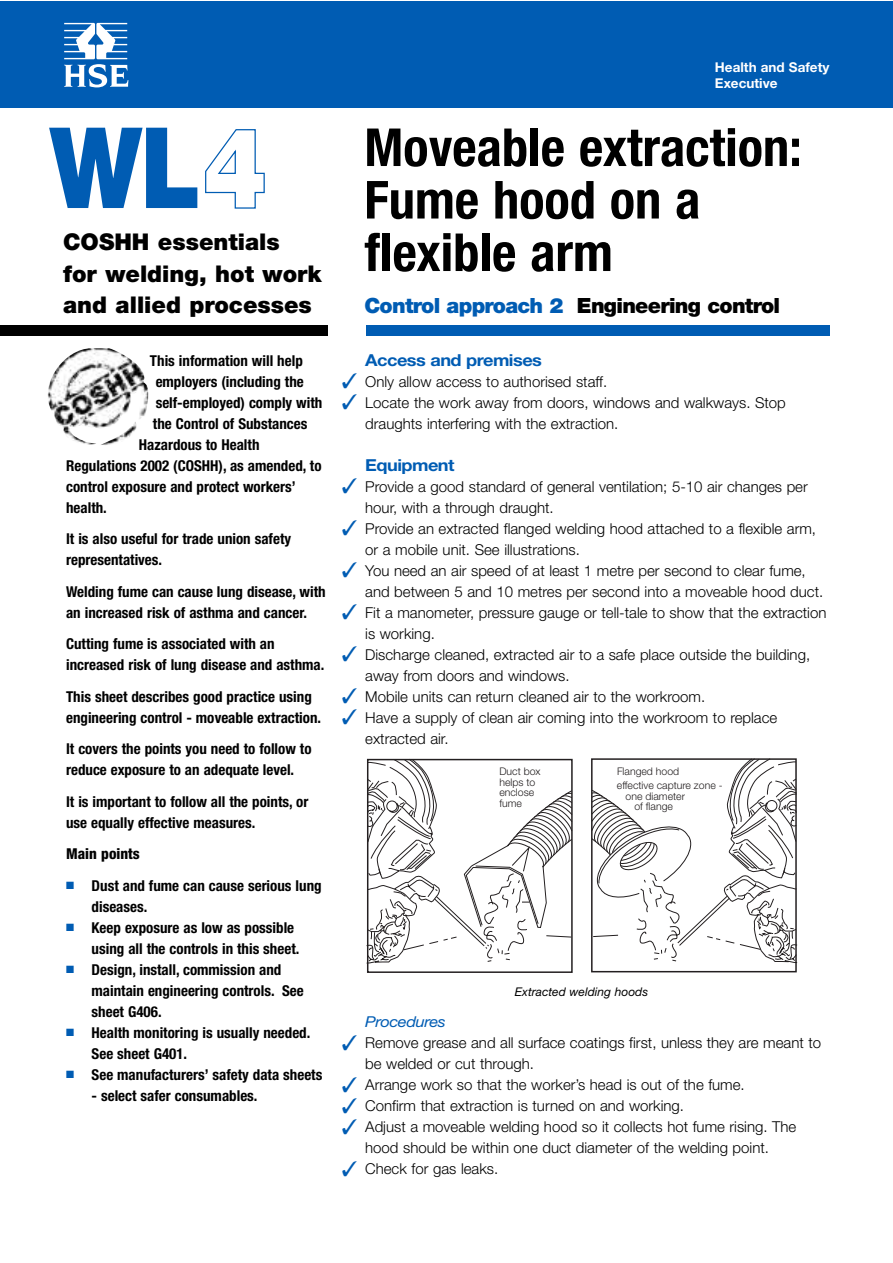
<style>
.page{position:relative;width:893px;height:1263px;background:#fff}
.page>*{position:absolute;margin:0;border:0;box-sizing:border-box;transform-origin:0 0}
.t1{font:900 112.5px "Helvetica Neue";color:#005cb3;scale:.85 1}
.t2{font:700 condensed 52.5px/52.5px "Helvetica Neue";color:#000}
.t3{font:900 23.1px/31.5px "Helvetica Neue";color:#000}
.t4{font:900 21px "Helvetica Neue";letter-spacing:-.035em;color:#000}
.t5{font:700 16.5px "Helvetica Neue";letter-spacing:-.03em;color:#005cb3;scale:1.1 1}
.t6{font:300 15px/21px "Helvetica Neue";color:#000}
.t7{font:700 condensed 15px/21px "Helvetica Neue";color:#000}
.t8{font:800 condensed 15px "Helvetica Neue";color:#000}
.t9{font:italic 15px "Helvetica Neue";letter-spacing:-.03em;color:#005cb3;scale:1.1 1}
.t10{font:700 13.5px/16.5px "Helvetica Neue";color:#fff}
.t11{font:italic 12px "Helvetica Neue";color:#000}
.t12{font:300 10.5px/10.5px "Helvetica Neue";color:#231f20}
.s1{color:#fff}
.s2{color:#005cb3}
</style>
<div class="page">
<div style="left:0;top:2px;width:892px;height:106px;background:#005cb3"></div>
<svg style="left:64px;top:23px;width:64px;height:64px"></svg>
<div style="left:366px;top:325px;width:463px;height:11px;background:#005cb3"></div>
<div style="left:0;top:325px;width:327px;height:11px;background:#000"></div>
<img style="left:47px;top:348px;width:102px;height:97px">
<svg style="left:591px;top:758px;width:206px;height:205px"></svg>
<svg style="left:366px;top:759px;width:207px;height:205px"></svg>
<h1 class="t1" style="left:50px;top:128px;width:257px">WL<span class="s1">4</span></h1>
<h3 class="t3" style="left:63px;top:228px;width:260px">COSHH essentials<br>for welding, hot work and allied processes</h3>
<p class="t7" style="left:150px;top:351px;width:154px">This information will help</p>
<p class="t7" style="left:156px;top:372px;width:150px">employers (including the</p>
<p class="t7" style="left:156px;top:393px;width:168px">self-employed) comply with</p>
<p class="t7" style="left:153px;top:414px;width:156px">the Control of Substances</p>
<p class="t7" style="left:139px;top:435px;width:122px">Hazardous to Health</p>
<p class="t7" style="left:66px;top:456px;width:257px">Regulations 2002 (COSHH), as amended, to</p>
<p class="t7" style="left:66px;top:477px;width:231px">control exposure and protect workers’</p>
<p class="t7" style="left:66px;top:498px;width:42px">health.</p>
<p class="t7" style="left:66px;top:529px;width:226px">It is also useful for trade union safety representatives.</p>
<p class="t7" style="left:66px;top:582px;width:261px">Welding fume can cause lung disease, with an increased risk of asthma and cancer.</p>
<p class="t7" style="left:66px;top:634px;width:260px">Cutting fume is associated with an increased risk of lung disease and asthma.</p>
<p class="t7" style="left:66px;top:687px;width:256px">This sheet describes good practice using engineering control - moveable extraction.</p>
<p class="t7" style="left:66px;top:739px;width:247px">It covers the points you need to follow to reduce exposure to an adequate level.</p>
<p class="t7" style="left:66px;top:792px;width:244px">It is important to follow all the points, or use equally effective measures.</p>
<p class="t8" style="left:66px;top:848px;width:75px">Main points</p>
<p class="t7" style="left:92px;top:876px;width:231px;text-indent:-26px"><span class="s2">■</span> Dust and fume can cause serious lung diseases.</p>
<p class="t7" style="left:92px;top:918px;width:209px;text-indent:-26px"><span class="s2">■</span> Keep exposure as low as possible using all the controls in this sheet.</p>
<p class="t7" style="left:92px;top:960px;width:214px;text-indent:-26px"><span class="s2">■</span> Design, install, commission and maintain engineering controls. See sheet G406.</p>
<p class="t7" style="left:92px;top:1023px;width:220px;text-indent:-26px"><span class="s2">■</span> Health monitoring is usually needed.<br>See sheet G401.</p>
<p class="t7" style="left:66px;top:1065px;width:258px"><span class="s2">■</span> See manufacturers’ safety data sheets</p>
<p class="t7" style="left:92px;top:1086px;width:167px">- select safer consumables.</p>
<p class="t10" style="left:715px;top:60px;width:116px">Health and Safety<br>Executive</p>
<h2 class="t2" style="left:364px;top:126px;width:439px">Moveable extraction:<br>Fume hood on a flexible arm</h2>
<h3 class="t4" style="left:364px;top:298px;width:417px"><span class="s2">Control approach 2</span> Engineering control</h3>
<p class="t5" style="left:365px;top:354px;width:162px">Access and premises</p>
<p class="t6" style="left:342px;top:372px;width:267px"><span class="s2">✓</span> Only allow access to authorised staff.</p>
<p class="t6" style="left:365px;top:393px;width:422px;text-indent:-23px"><span class="s2">✓</span> Locate the work away from doors, windows and walkways. Stop draughts interfering with the extraction.</p>
<p class="t5" style="left:365px;top:459px;width:83px">Equipment</p>
<p class="t6" style="left:365px;top:477px;width:444px;text-indent:-23px"><span class="s2">✓</span> Provide a good standard of general ventilation; 5-10 air changes per hour, with a through draught.</p>
<p class="t6" style="left:365px;top:519px;width:452px;text-indent:-23px"><span class="s2">✓</span> Provide an extracted flanged welding hood attached to a flexible arm, or a mobile unit. See illustrations.</p>
<p class="t6" style="left:365px;top:561px;width:459px;text-indent:-23px"><span class="s2">✓</span> You need an air speed of at least 1 metre per second to clear fume, and between 5 and 10 metres per second into a moveable hood duct.</p>
<p class="t6" style="left:365px;top:603px;width:463px;text-indent:-23px"><span class="s2">✓</span> Fit a manometer, pressure gauge or tell-tale to show that the extraction is working.</p>
<p class="t6" style="left:365px;top:645px;width:446px;text-indent:-23px"><span class="s2">✓</span> Discharge cleaned, extracted air to a safe place outside the building, away from doors and windows.</p>
<p class="t6" style="left:342px;top:687px;width:365px"><span class="s2">✓</span> Mobile units can return cleaned air to the workroom.</p>
<p class="t6" style="left:365px;top:708px;width:413px;text-indent:-23px"><span class="s2">✓</span> Have a supply of clean air coming into the workroom to replace extracted air.</p>
<p class="t12" style="left:499px;top:767px;width:43px">Duct box helps to enclose fume</p>
<p class="t12" style="left:617px;top:765px;width:107px;line-height:14.2px">Flanged hood<br>effective capture zone -</p>
<p class="t12" style="left:625px;top:792px;width:61px;text-align:center">one diameter of flange</p>
<p class="t11" style="left:515px;top:987px;width:135px">Extracted welding hoods</p>
<p class="t9" style="left:365px;top:1016px;width:75px">Procedures</p>
<p class="t6" style="left:365px;top:1034px;width:457px;text-indent:-23px"><span class="s2">✓</span> Remove grease and all surface coatings first, unless they are meant to be welded or cut through.</p>
<p class="t6" style="left:342px;top:1076px;width:404px"><span class="s2">✓</span> Arrange work so that the worker’s head is out of the fume.</p>
<p class="t6" style="left:342px;top:1097px;width:344px"><span class="s2">✓</span> Confirm that extraction is turned on and working.</p>
<p class="t6" style="left:342px;top:1118px;width:456px;text-align:center"><span class="s2">✓</span> Adjust a moveable welding hood so it collects hot fume rising. The hood should be within one duct diameter of the welding point.</p>
<p class="t6" style="left:342px;top:1160px;width:158px"><span class="s2">✓</span> Check for gas leaks.</p>
</div>
